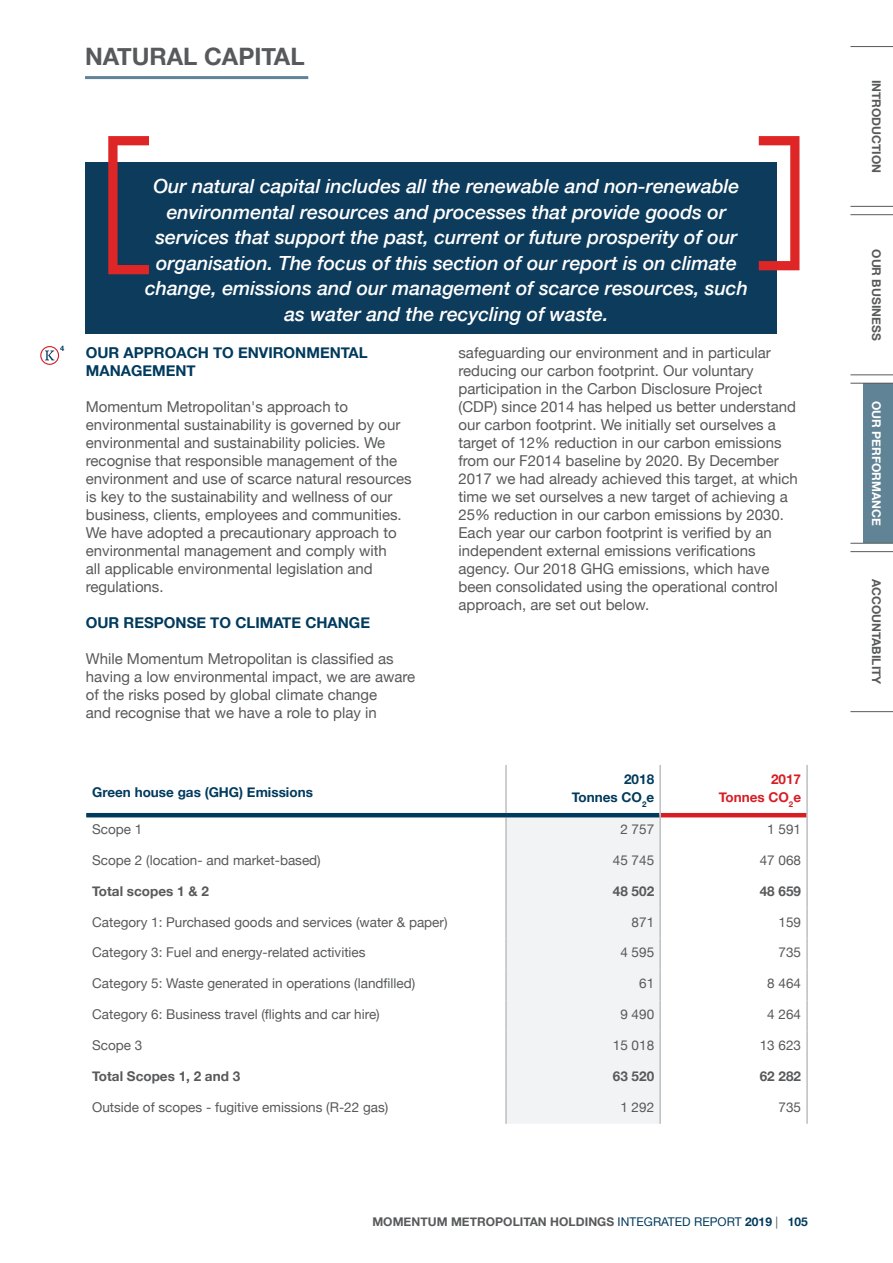
<style>
.page{position:relative;width:893px;height:1263px;background:#fff}
.page>*{position:absolute;margin:0;border:0;box-sizing:border-box;transform-origin:0 0}
.t1{font:700 24px "Helvetica Neue";color:#58595b}
.t2{font:italic 500 19.5px/25.5px "Helvetica Neue";color:#fff;text-align:center}
.t3{font:15px/18px "Helvetica Neue";color:#58595b}
.t4{font:700 15px/18px "Helvetica Neue";color:#003a5d}
.t5{font:13.5px "Helvetica Neue";color:#58595b}
.t6{font:700 13.5px "Helvetica Neue";color:#58595b}
.t7{font:700 13.5px/18px "Helvetica Neue";color:#003a5d;text-align:right}
.t8{font:700 13.5px/18px "Helvetica Neue";color:#d71d24;text-align:right}
.t9{font:700 12px "Helvetica Neue";color:#58595b}
.t10{font:700 12px "Helvetica Neue";color:#fff}
.t11{font:700 7.5px "Helvetica Neue";color:#003a5d}
.s1{font-weight:400;color:#003a5d}
.s2{color:#003a5d}
.s3{font-weight:400}
</style>
<div class="page">
<div style="left:85px;top:162px;width:691px;height:172px;background:#0d3b5c"></div>
<svg style="left:759px;top:136px;width:40px;height:134px"></svg>
<svg style="left:108px;top:136px;width:41px;height:138px"></svg>
<div style="left:507px;top:817px;width:152px;height:307px;background:#f1f3f4"></div>
<hr style="left:505px;top:817px;width:2px;height:29px;background:#bcbec0">
<hr style="left:659px;top:815px;width:2px;height:31px;background:#bcbec0">
<hr style="left:806px;top:815px;width:2px;height:31px;background:#bcbec0">
<hr style="left:505px;top:846px;width:2px;height:31px;background:#bcbec0">
<hr style="left:659px;top:846px;width:2px;height:31px;background:#bcbec0">
<hr style="left:806px;top:846px;width:2px;height:31px;background:#bcbec0">
<hr style="left:505px;top:877px;width:2px;height:31px;background:#bcbec0">
<hr style="left:659px;top:877px;width:2px;height:31px;background:#bcbec0">
<hr style="left:806px;top:877px;width:2px;height:31px;background:#bcbec0">
<hr style="left:505px;top:908px;width:2px;height:31px;background:#bcbec0">
<hr style="left:659px;top:908px;width:2px;height:31px;background:#bcbec0">
<hr style="left:806px;top:908px;width:2px;height:31px;background:#bcbec0">
<hr style="left:505px;top:939px;width:2px;height:30px;background:#bcbec0">
<hr style="left:659px;top:939px;width:2px;height:30px;background:#bcbec0">
<hr style="left:806px;top:939px;width:2px;height:30px;background:#bcbec0">
<hr style="left:505px;top:969px;width:2px;height:31px;background:#bcbec0">
<hr style="left:659px;top:969px;width:2px;height:31px;background:#bcbec0">
<hr style="left:806px;top:969px;width:2px;height:31px;background:#bcbec0">
<hr style="left:505px;top:1000px;width:2px;height:31px;background:#bcbec0">
<hr style="left:659px;top:1000px;width:2px;height:31px;background:#bcbec0">
<hr style="left:806px;top:1000px;width:2px;height:31px;background:#bcbec0">
<hr style="left:505px;top:1031px;width:2px;height:31px;background:#bcbec0">
<hr style="left:659px;top:1031px;width:2px;height:31px;background:#bcbec0">
<hr style="left:806px;top:1031px;width:2px;height:31px;background:#bcbec0">
<hr style="left:505px;top:1062px;width:2px;height:31px;background:#bcbec0">
<hr style="left:659px;top:1062px;width:2px;height:31px;background:#bcbec0">
<hr style="left:806px;top:1062px;width:2px;height:31px;background:#bcbec0">
<hr style="left:505px;top:1093px;width:2px;height:31px;background:#bcbec0">
<hr style="left:659px;top:1093px;width:2px;height:31px;background:#bcbec0">
<hr style="left:806px;top:1093px;width:2px;height:31px;background:#bcbec0">
<hr style="left:86px;top:813px;width:420px;height:4px;background:#003a5d">
<hr style="left:506px;top:813px;width:153px;height:4px;background:#003a5d">
<hr style="left:505px;top:765px;width:2px;height:48px;background:#bcbec0">
<hr style="left:659px;top:765px;width:2px;height:50px;background:#bcbec0">
<hr style="left:806px;top:765px;width:2px;height:50px;background:#bcbec0">
<hr style="left:661px;top:813px;width:145px;height:4px;background:#d71d24">
<hr style="left:85px;top:76px;width:223px;height:3px;background:#618396">
<div style="left:40px;top:346px;width:19px;height:19px;border:1px solid #d61f26;border-radius:50%"></div>
<svg style="left:45px;top:350px;width:9px;height:10px"></svg>
<div style="left:863px;top:383px;width:30px;height:160px;background:#618396"></div>
<hr style="left:850px;top:46px;width:43px;height:1px;background:#58595b">
<hr style="left:850px;top:206px;width:43px;height:1px;background:#58595b">
<hr style="left:850px;top:214px;width:43px;height:1px;background:#58595b">
<hr style="left:850px;top:375px;width:43px;height:1px;background:#58595b">
<hr style="left:850px;top:383px;width:43px;height:1px;background:#58595b">
<hr style="left:850px;top:543px;width:43px;height:1px;background:#58595b">
<hr style="left:850px;top:551px;width:43px;height:1px;background:#58595b">
<hr style="left:850px;top:711px;width:43px;height:1px;background:#58595b">
<h1 class="t1" style="left:85px;top:38px;width:221px">NATURAL CAPITAL</h1>
<p class="t11" style="left:60px;top:342px;width:6px">4</p>
<p class="t2" style="left:145px;top:172px;width:604px">Our natural capital includes all the renewable and non-renewable environmental resources and processes that provide goods or services that support the past, current or future prosperity of our organisation. The focus of this section of our report is on climate change, emissions and our management of scarce resources, such as water and the recycling of waste.</p>
<p class="t4" style="left:86px;top:344px;width:283px">OUR APPROACH TO ENVIRONMENTAL<br>MANAGEMENT</p>
<p class="t3" style="left:86px;top:399px;width:327px">Momentum Metropolitan's approach to environmental sustainability is governed by our environmental and sustainability policies. We recognise that responsible management of the environment and use of scarce natural resources is key to the sustainability and wellness of our business, clients, employees and communities.<br>We have adopted a precautionary approach to environmental management and comply with<br>all applicable environmental legislation and regulations.</p>
<p class="t4" style="left:86px;top:614px;width:286px">OUR RESPONSE TO CLIMATE CHANGE</p>
<p class="t3" style="left:86px;top:651px;width:331px">While Momentum Metropolitan is classified as having a low environmental impact, we are aware of the risks posed by global climate change<br>and recognise that we have a role to play in</p>
<p class="t3" style="left:458px;top:344px;width:341px">safeguarding our environment and in particular reducing our carbon footprint. Our voluntary participation in the Carbon Disclosure Project (CDP) since 2014 has helped us better understand our carbon footprint. We initially set ourselves a target of 12% reduction in our carbon emissions from our F2014 baseline by 2020. By December 2017 we had already achieved this target, at which time we set ourselves a new target of achieving a 25% reduction in our carbon emissions by 2030.<br>Each year our carbon footprint is verified by an independent external emissions verifications agency. Our 2018 GHG emissions, which have been consolidated using the operational control approach, are set out below.</p>
<p class="t7" style="left:92px;top:783px;width:222px">Green house gas (GHG) Emissions</p>
<p class="t7" style="left:572px;top:771px;width:84px">2018<br>Tonnes CO<sub>2</sub>e</p>
<p class="t8" style="left:719px;top:771px;width:84px">2017<br>Tonnes CO<sub>2</sub>e</p>
<p class="t5" style="left:92px;top:819px;width:52px">Scope 1</p>
<p class="t5" style="left:620px;top:819px;width:35px">2 757</p>
<p class="t5" style="left:767px;top:819px;width:35px">1 591</p>
<p class="t5" style="left:92px;top:850px;width:230px">Scope 2 (location- and market-based)</p>
<p class="t5" style="left:613px;top:850px;width:43px">45 745</p>
<p class="t5" style="left:760px;top:850px;width:43px">47 068</p>
<p class="t6" style="left:92px;top:881px;width:118px">Total scopes 1 &amp; 2</p>
<p class="t6" style="left:613px;top:881px;width:43px">48 502</p>
<p class="t6" style="left:760px;top:881px;width:43px">48 659</p>
<p class="t5" style="left:92px;top:912px;width:357px">Category 1: Purchased goods and services (water &amp; paper)</p>
<p class="t5" style="left:632px;top:912px;width:24px">871</p>
<p class="t5" style="left:779px;top:912px;width:24px">159</p>
<p class="t5" style="left:92px;top:943px;width:275px">Category 3: Fuel and energy-related activities</p>
<p class="t5" style="left:620px;top:943px;width:35px">4 595</p>
<p class="t5" style="left:779px;top:943px;width:24px">735</p>
<p class="t5" style="left:92px;top:974px;width:325px">Category 5: Waste generated in operations (landfilled)</p>
<p class="t5" style="left:639px;top:974px;width:17px">61</p>
<p class="t5" style="left:767px;top:974px;width:35px">8 464</p>
<p class="t5" style="left:92px;top:1004px;width:289px">Category 6: Business travel (flights and car hire)</p>
<p class="t5" style="left:620px;top:1004px;width:35px">9 490</p>
<p class="t5" style="left:767px;top:1004px;width:35px">4 264</p>
<p class="t5" style="left:92px;top:1035px;width:52px">Scope 3</p>
<p class="t5" style="left:613px;top:1035px;width:43px">15 018</p>
<p class="t5" style="left:760px;top:1035px;width:43px">13 623</p>
<p class="t6" style="left:92px;top:1066px;width:150px">Total Scopes 1, 2 and 3</p>
<p class="t6" style="left:613px;top:1066px;width:43px">63 520</p>
<p class="t6" style="left:760px;top:1066px;width:43px">62 282</p>
<p class="t5" style="left:92px;top:1097px;width:298px">Outside of scopes - fugitive emissions (R-22 gas)</p>
<p class="t5" style="left:620px;top:1097px;width:35px">1 292</p>
<p class="t5" style="left:779px;top:1097px;width:24px">735</p>
<p class="t9" style="left:372px;top:1212px;width:437px">MOMENTUM METROPOLITAN HOLDINGS <span class="s1">INTEGRATED REPORT</span> <span class="s2">2019</span> <span class="s3">|</span> <span class="s2">105</span></p>
<p class="t9" style="left:886px;top:80px;width:95px;rotate:90deg">INTRODUCTION</p>
<p class="t9" style="left:886px;top:249px;width:93px;rotate:90deg">OUR BUSINESS</p>
<p class="t10" style="left:886px;top:401px;width:126px;rotate:90deg">OUR PERFORMANCE</p>
<p class="t9" style="left:886px;top:579px;width:107px;rotate:90deg">ACCOUNTABILITY</p>
</div>
